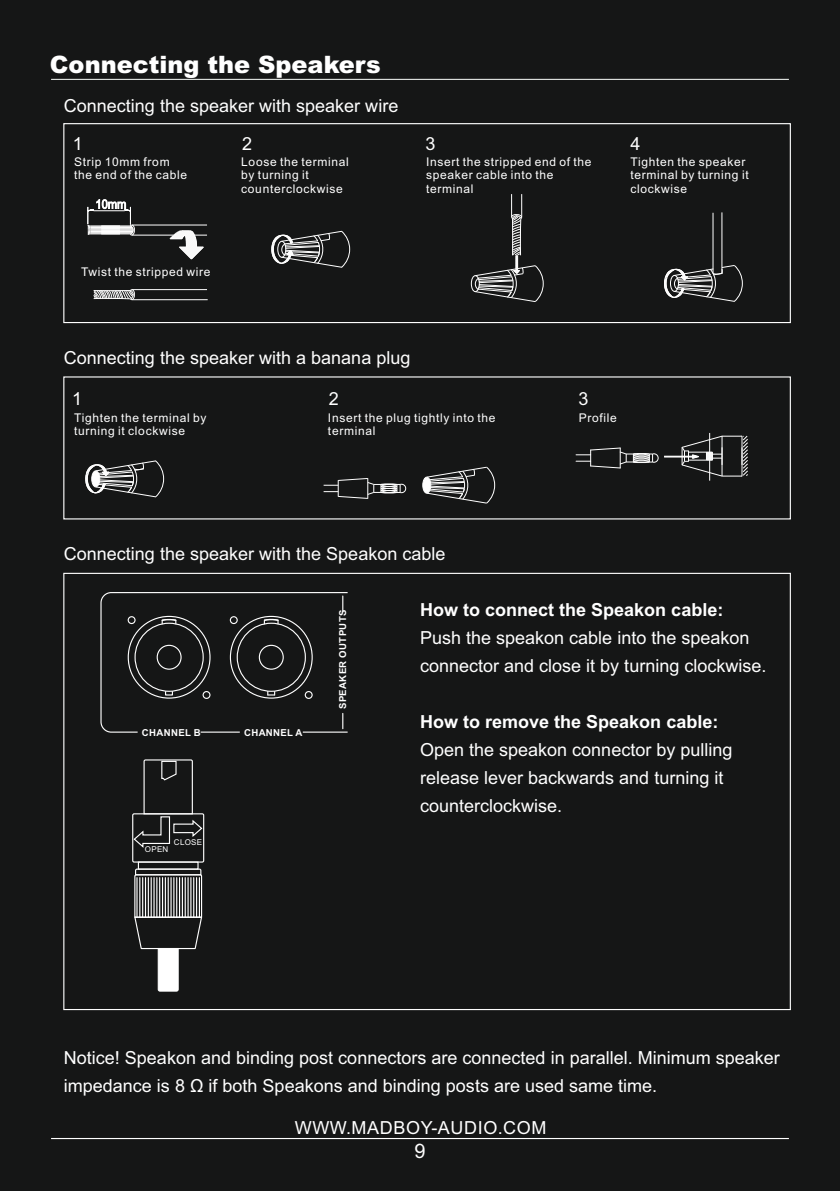
<style>
.page{position:relative;width:840px;height:1191px;background:#fff}
.page>*{position:absolute;margin:0;border:0;box-sizing:border-box;transform-origin:0 0}
.t1{font:900 24px "Arial";color:#fff}
.t2{font:20px "Arial";color:#fff}
.t3{font:18px/28px "Arial";color:#fff}
.t4{font:700 18px "Arial";color:#fff}
.t5{font:18px "Arial";letter-spacing:.035em;color:#fff}
.t6{font:12px/13.4px "Arial";letter-spacing:.055em;color:#fff}
.t7{font:700 9.6px "Arial";letter-spacing:.035em;color:#fff}
.t8{font:8px "Arial";letter-spacing:.035em;color:#fff}
</style>
<div class="page">
<div style="left:0;top:0;width:839px;height:1191px;background:#151616"></div>
<div style="left:63px;top:123px;width:727px;height:200px;border:1px solid #fff"></div>
<hr style="left:51px;top:1138px;width:737px;height:1px;background:#fff">
<hr style="left:51px;top:79px;width:737px;height:1px;background:#e0e4e1">
<svg style="left:323px;top:478px;width:83px;height:21px"></svg>
<svg style="left:422px;top:466px;width:73px;height:38px"></svg>
<svg style="left:85px;top:460px;width:79px;height:38px"></svg>
<svg style="left:575px;top:447px;width:84px;height:22px"></svg>
<hr style="left:663px;top:456px;width:34px;height:1px;background:#fff">
<hr style="left:709px;top:433px;width:1px;height:47px;background:#fff">
<svg style="left:680px;top:435px;width:68px;height:42px"></svg>
<svg style="left:100px;top:592px;width:248px;height:141px"></svg>
<div style="left:132px;top:813px;width:72px;height:49px;border:1px solid #fff"></div>
<div style="left:138px;top:861px;width:60px;height:8px;border:1px solid #fff"></div>
<svg style="left:133px;top:759px;width:70px;height:89px"></svg>
<svg style="left:134px;top:868px;width:69px;height:124px"></svg>
<svg style="left:271px;top:230px;width:79px;height:38px"></svg>
<div style="left:470px;top:275px;width:9px;height:17px;border:1px solid #fff;border-radius:50%"></div>
<svg style="left:474px;top:194px;width:69px;height:108px"></svg>
<hr style="left:132px;top:225px;width:75px;height:1px;background:#fff">
<hr style="left:132px;top:235px;width:42px;height:1px;background:#fff">
<hr style="left:132px;top:299px;width:75px;height:1px;background:#fff">
<hr style="left:132px;top:289px;width:75px;height:1px;background:#fff">
<svg style="left:93px;top:289px;width:42px;height:11px"></svg>
<svg style="left:87px;top:199px;width:48px;height:37px"></svg>
<svg style="left:169px;top:230px;width:38px;height:30px"></svg>
<hr style="left:721px;top:212px;width:1px;height:61px;background:#fff">
<hr style="left:712px;top:213px;width:1px;height:60px;background:#fff">
<svg style="left:664px;top:264px;width:78px;height:38px"></svg>
<h1 class="t1" style="left:50px;top:56px;width:332px">Connecting the Speakers</h1>
<p class="t3" style="left:64px;top:93px;width:336px">Connecting the speaker with speaker wire</p>
<p class="t3" style="left:73px;top:132px;width:12px">1</p>
<p class="t3" style="left:242px;top:132px;width:12px">2</p>
<p class="t3" style="left:425px;top:132px;width:12px">3</p>
<p class="t3" style="left:630px;top:132px;width:12px">4</p>
<p class="t6" style="left:74px;top:156px;width:114px">Strip 10mm from the end of the cable</p>
<p class="t6" style="left:241px;top:156px;width:109px">Loose the terminal by turning it counterclockwise</p>
<p class="t6" style="left:426px;top:156px;width:167px">Insert the stripped end of the speaker cable into the terminal</p>
<p class="t6" style="left:630px;top:156px;width:120px">Tighten the speaker terminal by turning it clockwise</p>
<p class="t6" style="left:81px;top:266px;width:131px">Twist the stripped wire</p>
<p class="t3" style="left:64px;top:345px;width:348px">Connecting the speaker with a banana plug</p>
<p class="t3" style="left:72px;top:386px;width:12px">1</p>
<p class="t3" style="left:328px;top:386px;width:12px">2</p>
<p class="t3" style="left:578px;top:386px;width:12px">3</p>
<p class="t6" style="left:74px;top:412px;width:134px">Tighten the terminal by turning it clockwise</p>
<p class="t6" style="left:578px;top:412px;width:40px">Profile</p>
<p class="t6" style="left:328px;top:412px;width:169px">Insert the plug tightly into the terminal</p>
<p class="t3" style="left:64px;top:541px;width:383px">Connecting the speaker with the Speakon cable</p>
<p class="t7" style="left:142px;top:728px;width:60px">CHANNEL B</p>
<p class="t7" style="left:244px;top:728px;width:60px">CHANNEL A</p>
<p class="t7" style="left:339px;top:709px;width:101px;rotate:-90deg">SPEAKER OUTPUTS</p>
<p class="t8" style="left:174px;top:839px;width:30px">CLOSE</p>
<p class="t8" style="left:145px;top:846px;width:25px">OPEN</p>
<p class="t4" style="left:420px;top:603px;width:305px">How to connect the Speakon cable:</p>
<p class="t3" style="left:420px;top:625px;width:348px">Push the speakon cable into the speakon connector and close it by turning clockwise.</p>
<p class="t4" style="left:420px;top:715px;width:300px">How to remove the Speakon cable:</p>
<p class="t3" style="left:420px;top:737px;width:314px">Open the speakon connector by pulling release lever backwards and turning it counterclockwise.</p>
<p class="t3" style="left:64px;top:1045px;width:717px">Notice! Speakon and binding post connectors are connected in parallel. Minimum speaker impedance is 8 Ω if both Speakons and binding posts are used same time.</p>
<p class="t5" style="left:294px;top:1120px;width:253px">WWW.MADBOY-AUDIO.COM</p>
<p class="t2" style="left:414px;top:1143px;width:13px">9</p>
</div>
